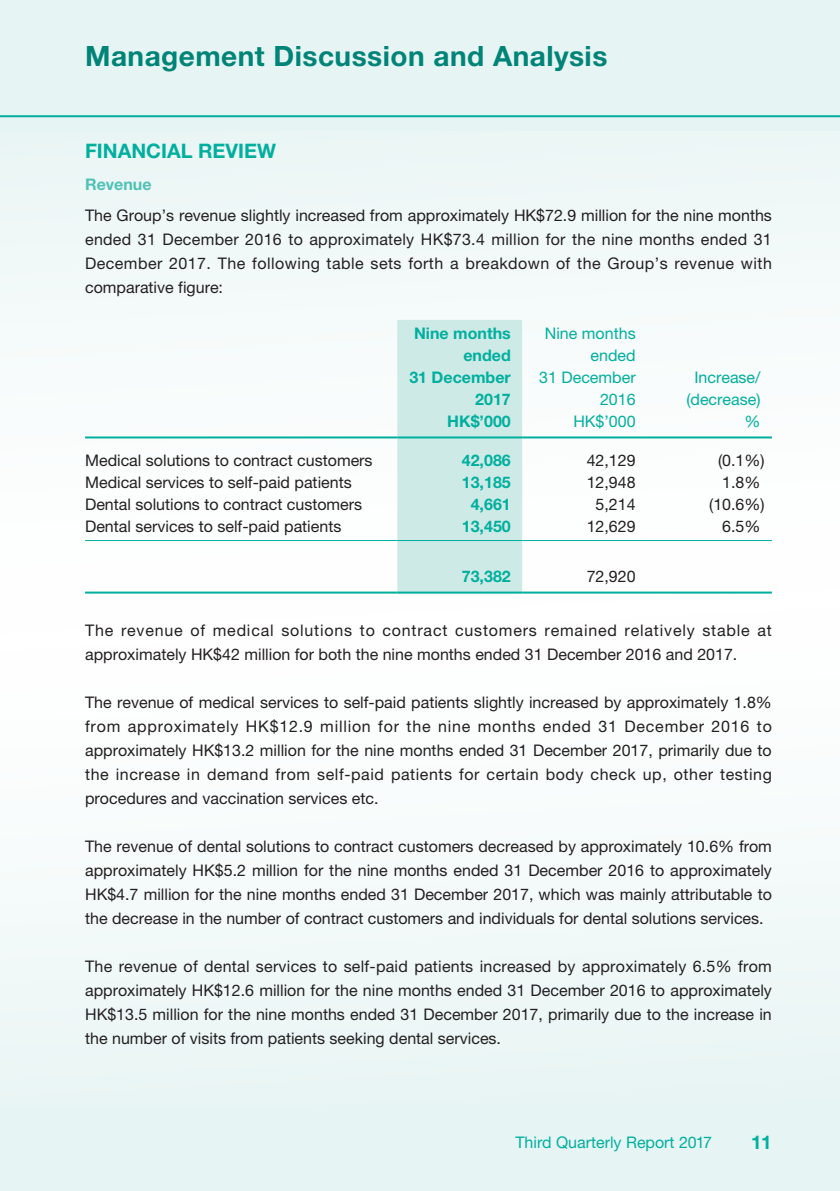
<style>
.page{position:relative;width:840px;height:1191px;background:#fff}
.page>*{position:absolute;margin:0;border:0;box-sizing:border-box;transform-origin:0 0}
.t1{font:700 28px "Helvetica Neue LT Std";letter-spacing:.015em;color:#008478}
._01_H1{font:700 20px "Helvetica Neue LT Std";color:#00af9e}
.t2{font:700 19px "Helvetica Neue LT Std";color:#00af9e}
._00_txt{font:16px/24px "Helvetica Neue LT Std";color:#231f20;text-align:justify}
._50_Table_txt{font:16px "Helvetica Neue LT Std";color:#231f20}
._00_txt-2{font:16px/24px "Helvetica Neue LT Std";letter-spacing:.05em;color:#231f20}
._50_Table_txt-2{font:16px "Helvetica Neue LT Std";color:#00af9e}
._50_Table_txt-3{font:700 16px "Helvetica Neue LT Std";color:#00af9e}
._02_H2{font:700 16px "Helvetica Neue LT Std";color:#50c1b6}
</style>
<div class="page">
<div style="left:0;top:0;width:839px;height:1191px;background:#e6f4f3"></div>
<hr style="left:0;top:115px;width:839px;height:2px;background:#00af9e">
<div style="left:0;top:132px;width:839px;height:973px;background:#f6fbfb"></div>
<div style="left:397px;top:320px;width:125px;height:271px;background:#ceeae7"></div>
<hr style="left:85px;top:436px;width:312px;height:2px;background:#00af9e">
<hr style="left:397px;top:436px;width:125px;height:2px;background:#00af9e">
<hr style="left:522px;top:436px;width:124px;height:2px;background:#00af9e">
<hr style="left:646px;top:436px;width:125px;height:2px;background:#00af9e">
<hr style="left:85px;top:540px;width:312px;height:1px;background:#00af9e">
<hr style="left:397px;top:540px;width:125px;height:1px;background:#00af9e">
<hr style="left:522px;top:540px;width:124px;height:1px;background:#00af9e">
<hr style="left:646px;top:540px;width:125px;height:1px;background:#00af9e">
<hr style="left:85px;top:591px;width:312px;height:2px;background:#00af9e">
<hr style="left:397px;top:591px;width:125px;height:2px;background:#00af9e">
<hr style="left:522px;top:591px;width:124px;height:2px;background:#00af9e">
<hr style="left:646px;top:591px;width:125px;height:2px;background:#00af9e">
<p class="t1" style="left:85px;top:38px;width:523px">Management Discussion and Analysis</p>
<p class="_01_H1" style="left:85px;top:139px;width:192px">FINANCIAL REVIEW</p>
<p class="_02_H2" style="left:85px;top:174px;width:68px">Revenue</p>
<p class="_00_txt" style="left:85px;top:203px;width:688px">The Group’s revenue slightly increased from approximately HK$72.9 million for the nine months ended 31 December 2016 to approximately HK$73.4 million for the nine months ended 31<br>December 2017. The following table sets forth a breakdown of the Group’s revenue with comparative figure:</p>
<p class="_50_Table_txt-3" style="left:414px;top:323px;width:98px">Nine months</p>
<p class="_50_Table_txt-3" style="left:463px;top:345px;width:49px">ended</p>
<p class="_50_Table_txt-3" style="left:409px;top:367px;width:103px">31 December</p>
<p class="_50_Table_txt-3" style="left:475px;top:389px;width:37px">2017</p>
<p class="_50_Table_txt-2" style="left:544px;top:324px;width:92px">Nine months</p>
<p class="_50_Table_txt-2" style="left:590px;top:346px;width:47px">ended</p>
<p class="_50_Table_txt-2" style="left:539px;top:368px;width:98px">31 December</p>
<p class="_50_Table_txt-2" style="left:599px;top:390px;width:37px">2016</p>
<p class="_50_Table_txt-2" style="left:694px;top:368px;width:68px">Increase/</p>
<p class="_50_Table_txt-2" style="left:686px;top:390px;width:76px">(decrease)</p>
<p class="_50_Table_txt-3" style="left:447px;top:411px;width:65px">HK$’000</p>
<p class="_50_Table_txt-2" style="left:573px;top:412px;width:64px">HK$’000</p>
<p class="_50_Table_txt-2" style="left:744px;top:412px;width:17px">%</p>
<p class="_50_Table_txt" style="left:85px;top:451px;width:289px">Medical solutions to contract customers</p>
<p class="_50_Table_txt-3" style="left:461px;top:450px;width:50px">42,086</p>
<p class="_50_Table_txt" style="left:586px;top:451px;width:50px">42,129</p>
<p class="_50_Table_txt" style="left:717px;top:451px;width:48px">(0.1%)</p>
<p class="_50_Table_txt" style="left:85px;top:473px;width:268px">Medical services to self-paid patients</p>
<p class="_50_Table_txt-3" style="left:461px;top:472px;width:50px">13,185</p>
<p class="_50_Table_txt" style="left:586px;top:473px;width:50px">12,948</p>
<p class="_50_Table_txt" style="left:721px;top:473px;width:40px">1.8%</p>
<p class="_50_Table_txt" style="left:85px;top:495px;width:278px">Dental solutions to contract customers</p>
<p class="_50_Table_txt-3" style="left:470px;top:494px;width:42px">4,661</p>
<p class="_50_Table_txt" style="left:595px;top:495px;width:42px">5,214</p>
<p class="_50_Table_txt" style="left:708px;top:495px;width:57px">(10.6%)</p>
<p class="_50_Table_txt" style="left:85px;top:517px;width:258px">Dental services to self-paid patients</p>
<p class="_50_Table_txt-3" style="left:461px;top:516px;width:50px">13,450</p>
<p class="_50_Table_txt" style="left:586px;top:517px;width:50px">12,629</p>
<p class="_50_Table_txt" style="left:721px;top:517px;width:40px">6.5%</p>
<p class="_50_Table_txt-3" style="left:461px;top:566px;width:50px">73,382</p>
<p class="_50_Table_txt" style="left:586px;top:567px;width:50px">72,920</p>
<p class="_00_txt-2" style="left:85px;top:618px;width:687px">The revenue of medical solutions to contract customers remained relatively stable at approximately HK$42 million for both the nine months ended 31 December 2016 and 2017.</p>
<p class="_00_txt" style="left:85px;top:690px;width:688px">The revenue of medical services to self-paid patients slightly increased by approximately 1.8% from approximately HK$12.9 million for the nine months ended 31 December 2016 to approximately HK$13.2 million for the nine months ended 31 December 2017, primarily due to the increase in demand from self-paid patients for certain body check up, other testing procedures and vaccination services etc.</p>
<p class="_00_txt" style="left:85px;top:834px;width:688px">The revenue of dental solutions to contract customers decreased by approximately 10.6% from approximately HK$5.2 million for the nine months ended 31 December 2016 to approximately HK$4.7 million for the nine months ended 31 December 2017, which was mainly attributable to the decrease in the number of contract customers and individuals for dental solutions services.</p>
<p class="_00_txt" style="left:85px;top:954px;width:687px">The revenue of dental services to self-paid patients increased by approximately 6.5% from approximately HK$12.6 million for the nine months ended 31 December 2016 to approximately HK$13.5 million for the nine months ended 31 December 2017, primarily due to the increase in the number of visits from patients seeking dental services.</p>
<p class="_50_Table_txt-2" style="left:515px;top:1132px;width:198px">Third Quarterly Report 2017</p>
<p class="t2" style="left:750px;top:1130px;width:22px">11</p>
</div>
